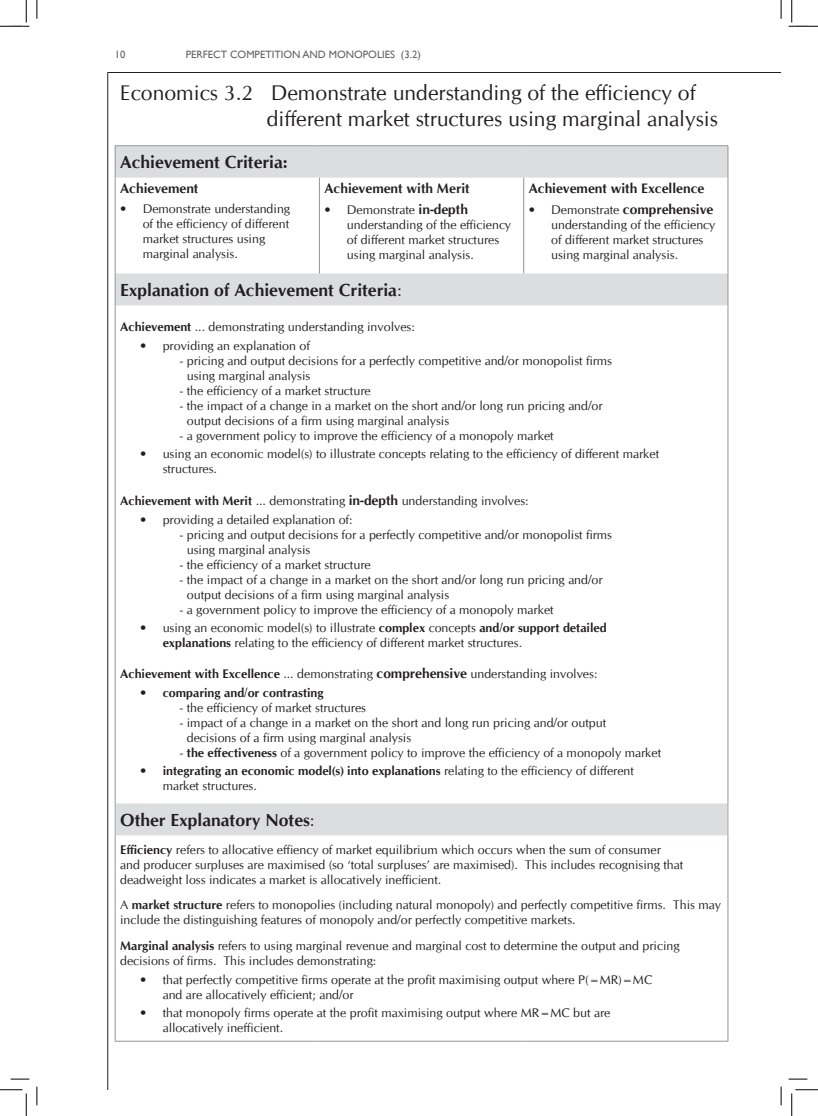
<style>
.page{position:relative;width:818px;height:1116px;background:#fff}
.page>*{position:absolute;margin:0;border:0;box-sizing:border-box;transform-origin:0 0}
.Notes_Text_3{font:21.25px/25.5px "CG Omega";color:#231f20}
.Exercise_Text_1{font:700 17.5px "CG Omega";color:#231f20}
.Exercise_Text_1-2{font:700 13.75px "CG Omega";color:#231f20}
.Exercise_Text_1-3{font:12.5px/15px "CG Omega";color:#231f20}
.t1{font:700 12.5px "CG Omega";color:#231f20}
.t2{font:10.62px "Gill Sans";color:#636366}
.s1{font-weight:700;font-size:13.75px}
.s2{font-weight:400;font-size:12.5px}
.s3{font-weight:400}
.s4{font-weight:700}
</style>
<div class="page">
<hr style="left:108px;top:72px;width:1px;height:1017px;background:#231f20">
<hr style="left:108px;top:72px;width:673px;height:1px;background:#231f20">
<div style="left:115px;top:146px;width:613px;height:32px;background:#dcdddf"></div>
<svg style="left:116px;top:273px;width:612px;height:562px"></svg>
<hr style="left:115px;top:145px;width:204px;height:1px;background:#939598">
<hr style="left:115px;top:146px;width:1px;height:32px;background:#939598">
<hr style="left:319px;top:145px;width:205px;height:1px;background:#939598">
<hr style="left:524px;top:145px;width:204px;height:1px;background:#939598">
<hr style="left:728px;top:146px;width:1px;height:32px;background:#939598">
<svg style="left:115px;top:178px;width:1px;height:21px"></svg>
<svg style="left:319px;top:178px;width:1px;height:21px"></svg>
<svg style="left:523px;top:178px;width:1px;height:21px"></svg>
<svg style="left:728px;top:178px;width:1px;height:21px"></svg>
<hr style="left:115px;top:199px;width:1px;height:74px;background:#939598">
<hr style="left:319px;top:199px;width:1px;height:74px;background:#939598">
<hr style="left:523px;top:199px;width:1px;height:74px;background:#939598">
<hr style="left:728px;top:199px;width:1px;height:74px;background:#939598">
<hr style="left:115px;top:273px;width:1px;height:32px;background:#939598">
<hr style="left:728px;top:273px;width:1px;height:32px;background:#939598">
<hr style="left:115px;top:835px;width:1px;height:205px;background:#939598">
<hr style="left:728px;top:835px;width:1px;height:205px;background:#939598">
<hr style="left:115px;top:1040px;width:204px;height:1px;background:#939598">
<hr style="left:319px;top:1040px;width:205px;height:1px;background:#939598">
<hr style="left:524px;top:1040px;width:204px;height:1px;background:#939598">
<hr style="left:115px;top:305px;width:1px;height:498px;background:#939598">
<hr style="left:728px;top:305px;width:1px;height:498px;background:#939598">
<hr style="left:115px;top:803px;width:1px;height:32px;background:#a6a6a6">
<hr style="left:728px;top:803px;width:1px;height:32px;background:#a6a6a6">
<svg style="left:11px;top:1078px;width:18px;height:1px"></svg>
<svg style="left:788px;top:1078px;width:19px;height:1px"></svg>
<svg style="left:36px;top:0;width:2px;height:19px"></svg>
<svg style="left:36px;top:1086px;width:2px;height:19px"></svg>
<svg style="left:780px;top:0;width:2px;height:19px"></svg>
<svg style="left:780px;top:1086px;width:2px;height:19px"></svg>
<svg style="left:0;top:0;width:29px;height:27px"></svg>
<svg style="left:0;top:1089px;width:27px;height:26px"></svg>
<svg style="left:788px;top:0;width:30px;height:27px"></svg>
<svg style="left:791px;top:1089px;width:27px;height:26px"></svg>
<p class="t2" style="left:115px;top:49px;width:12px">10</p>
<p class="t2" style="left:186px;top:49px;width:237px">PERFECT COMPETITION AND MONOPOLIES (3.2)</p>
<p class="Notes_Text_3" style="left:267px;top:80px;width:453px;text-indent:-147px">Economics 3.2 Demonstrate understanding of the efficiency of different market structures using marginal analysis</p>
<p class="Exercise_Text_1" style="left:120px;top:151px;width:169px">Achievement Criteria:</p>
<p class="Exercise_Text_1-2" style="left:120px;top:179px;width:80px">Achievement</p>
<p class="Exercise_Text_1-2" style="left:324px;top:179px;width:147px">Achievement with Merit</p>
<p class="Exercise_Text_1-2" style="left:529px;top:179px;width:177px">Achievement with Excellence</p>
<p class="Exercise_Text_1-3" style="left:143px;top:202px;width:149px;text-indent:-22px">• Demonstrate understanding of the efficiency of different market structures using marginal analysis.</p>
<p class="Exercise_Text_1-3" style="left:347px;top:203px;width:166px;text-indent:-22px">• Demonstrate <span class="s1">in-depth </span>understanding of the efficiency of different market structures using marginal analysis.</p>
<p class="Exercise_Text_1-2" style="left:529px;top:201px;width:186px"><span class="s2">• Demonstrate</span> comprehensive</p>
<p class="Exercise_Text_1-3" style="left:551px;top:218px;width:166px">understanding of the efficiency of different market structures using marginal analysis.</p>
<p class="Exercise_Text_1" style="left:120px;top:279px;width:283px">Explanation of Achievement Criteria<span class="s3">:</span></p>
<p class="Exercise_Text_1-3" style="left:120px;top:319px;width:296px"><span class="s4">Achievement</span> ... demonstrating understanding involves:</p>
<p class="Exercise_Text_1-3" style="left:140px;top:338px;width:171px">• providing an explanation of</p>
<p class="Exercise_Text_1-3" style="left:187px;top:353px;width:427px;text-indent:-7px">- pricing and output decisions for a perfectly competitive and/or monopolist firms using marginal analysis</p>
<p class="Exercise_Text_1-3" style="left:180px;top:383px;width:192px">- the efficiency of a market structure</p>
<p class="Exercise_Text_1-3" style="left:187px;top:398px;width:417px;text-indent:-7px">- the impact of a change in a market on the short and/or long run pricing and/or output decisions of a firm using marginal analysis</p>
<p class="Exercise_Text_1-3" style="left:180px;top:428px;width:375px">- a government policy to improve the efficiency of a monopoly market</p>
<p class="Exercise_Text_1-3" style="left:163px;top:446px;width:498px;text-indent:-23px">• using an economic model(s) to illustrate concepts relating to the efficiency of different market structures.</p>
<p class="Exercise_Text_1-3" style="left:120px;top:493px;width:410px"><span class="s4">Achievement with Merit</span> ... demonstrating <span class="s1">in-depth</span> understanding involves:</p>
<p class="Exercise_Text_1-3" style="left:140px;top:512px;width:214px">• providing a detailed explanation of:</p>
<p class="Exercise_Text_1-3" style="left:187px;top:527px;width:427px;text-indent:-7px">- pricing and output decisions for a perfectly competitive and/or monopolist firms using marginal analysis</p>
<p class="Exercise_Text_1-3" style="left:180px;top:557px;width:192px">- the efficiency of a market structure</p>
<p class="Exercise_Text_1-3" style="left:187px;top:572px;width:417px;text-indent:-7px">- the impact of a change in a market on the short and/or long run pricing and/or output decisions of a firm using marginal analysis</p>
<p class="Exercise_Text_1-3" style="left:180px;top:602px;width:375px">- a government policy to improve the efficiency of a monopoly market</p>
<p class="Exercise_Text_1-3" style="left:163px;top:621px;width:445px;text-indent:-23px">• using an economic model(s) to illustrate <span class="s4">complex</span> concepts <span class="s4">and/or support detailed explanations</span> relating to the efficiency of different market structures.</p>
<p class="Exercise_Text_1-3" style="left:120px;top:666px;width:479px"><span class="s4">Achievement with Excellence</span> ... demonstrating <span class="s1">comprehensive</span> understanding involves:</p>
<p class="t1" style="left:140px;top:684px;width:185px">• comparing and/or contrasting</p>
<p class="Exercise_Text_1-3" style="left:180px;top:700px;width:188px">- the efficiency of market structures</p>
<p class="Exercise_Text_1-3" style="left:187px;top:715px;width:421px;text-indent:-7px">- impact of a change in a market on the short and long run pricing and/or output decisions of a firm using marginal analysis</p>
<p class="Exercise_Text_1-3" style="left:180px;top:745px;width:483px">- <span class="s4">the effectiveness</span> of a government policy to improve the efficiency of a monopoly market</p>
<p class="Exercise_Text_1-3" style="left:163px;top:763px;width:473px;text-indent:-23px"><span class="s4">• integrating an economic model(s) into explanations</span> relating to the efficiency of different market structures.</p>
<p class="Exercise_Text_1" style="left:120px;top:809px;width:196px">Other Explanatory Notes<span class="s3">:</span></p>
<p class="Exercise_Text_1-3" style="left:120px;top:842px;width:564px"><span class="s4">Efficiency</span> refers to allocative effiency of market equilibrium which occurs when the sum of consumer and producer surpluses are maximised (so ‘total surpluses’ are maximised). This includes recognising that deadweight loss indicates a market is allocatively inefficient.</p>
<p class="Exercise_Text_1-3" style="left:120px;top:897px;width:602px">A <span class="s4">market structure</span> refers to monopolies (including natural monopoly) and perfectly competitive firms. This may include the distinguishing features of monopoly and/or perfectly competitive markets.</p>
<p class="Exercise_Text_1-3" style="left:120px;top:938px;width:561px"><span class="s4">Marginal analysis</span> refers to using marginal revenue and marginal cost to determine the output and pricing decisions of firms. This includes demonstrating:</p>
<p class="Exercise_Text_1-3" style="left:163px;top:972px;width:491px;text-indent:-23px">• that perfectly competitive firms operate at the profit maximising output where P(=MR)=MC and are allocatively efficient; and/or</p>
<p class="Exercise_Text_1-3" style="left:163px;top:1005px;width:449px;text-indent:-23px">• that monopoly firms operate at the profit maximising output where MR=MC but are allocatively inefficient.</p>
</div>
